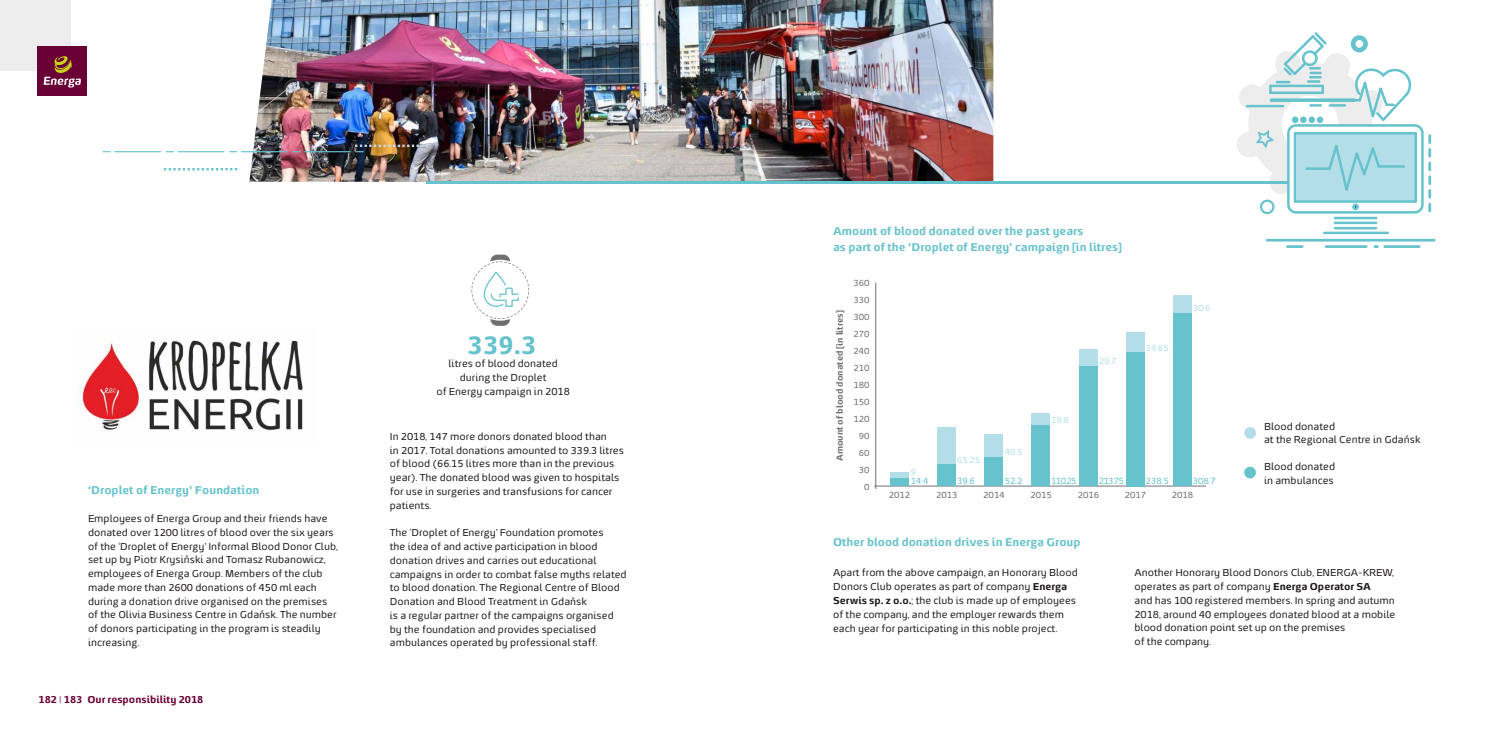
<style>
.page{position:relative;width:1489px;height:745px;background:#fff}
.page>*{position:absolute;margin:0;border:0;box-sizing:border-box;transform-origin:0 0}
.t1{font:700 25.12px "Energa";color:#66c2cc}
.t2{font:700 11.25px/15.9px "Energa";color:#66c2cc}
.t3{font:10px/13.8px "Energa";color:#1c171c}
.t4{font:700 10px "Energa";color:#690036}
.t5{font:8.75px/16.9px "Energa";color:#707073;text-align:right}
.t6{font:8.75px "Energa";color:#66c2cc}
.t7{font:700 8.75px "Energa";color:#707073}
.t8{font:8.75px "Energa";color:#b3dee8}
.s1{font-weight:700}
</style>
<div class="page">
<div style="left:0;top:0;width:70px;height:71px;background:#ededed"></div>
<div style="left:38px;top:46px;width:49px;height:49px;background:#690036"></div>
<svg style="left:44px;top:56px;width:37px;height:31px"></svg>
<hr style="left:875px;top:282px;width:1px;height:206px;background:#707073">
<hr style="left:874px;top:485px;width:331px;height:1px;background:#707073">
<div style="left:1172px;top:312px;width:19px;height:173px;background:#66c2cc"></div>
<div style="left:1172px;top:295px;width:19px;height:17px;background:#b3dee8"></div>
<div style="left:1125px;top:352px;width:19px;height:133px;background:#66c2cc"></div>
<div style="left:1125px;top:332px;width:19px;height:20px;background:#b3dee8"></div>
<div style="left:1078px;top:365px;width:19px;height:120px;background:#66c2cc"></div>
<div style="left:1078px;top:349px;width:19px;height:16px;background:#b3dee8"></div>
<div style="left:1031px;top:424px;width:19px;height:61px;background:#66c2cc"></div>
<div style="left:1031px;top:412px;width:19px;height:12px;background:#b3dee8"></div>
<div style="left:984px;top:456px;width:18px;height:29px;background:#66c2cc"></div>
<div style="left:984px;top:434px;width:18px;height:22px;background:#b3dee8"></div>
<div style="left:937px;top:464px;width:18px;height:21px;background:#66c2cc"></div>
<div style="left:937px;top:427px;width:18px;height:37px;background:#b3dee8"></div>
<div style="left:890px;top:478px;width:18px;height:7px;background:#66c2cc"></div>
<div style="left:890px;top:472px;width:18px;height:6px;background:#b3dee8"></div>
<div style="left:1244px;top:427px;width:11px;height:11px;background:#b3dee8;border-radius:50%"></div>
<div style="left:1244px;top:466px;width:11px;height:12px;background:#66c2cc;border-radius:50%"></div>
<img style="left:249px;top:0;width:744px;height:182px">
<svg style="left:164px;top:168px;width:73px;height:2px"></svg>
<hr style="left:1265px;top:239px;width:170px;height:2px;background:#66c2cc">
<hr style="left:1285px;top:245px;width:18px;height:3px;background:#66c2cc">
<hr style="left:1324px;top:245px;width:43px;height:3px;background:#66c2cc">
<svg style="left:1373px;top:245px;width:5px;height:3px"></svg>
<hr style="left:1383px;top:245px;width:37px;height:3px;background:#66c2cc">
<svg style="left:1288px;top:126px;width:134px;height:87px"></svg>
<hr style="left:1334px;top:221px;width:41px;height:3px;background:#66c2cc">
<hr style="left:1334px;top:227px;width:41px;height:2px;background:#66c2cc">
<hr style="left:1324px;top:231px;width:63px;height:3px;background:#66c2cc">
<div style="left:1286px;top:124px;width:137px;height:89px;border:2px solid #66c2cc;border-radius:8px"></div>
<svg style="left:1428px;top:134px;width:2px;height:78px"></svg>
<hr style="left:1334px;top:216px;width:41px;height:3px;background:#66c2cc">
<svg style="left:1237px;top:32px;width:175px;height:182px"></svg>
<hr style="left:1378px;top:165px;width:25px;height:3px;background:#66c2cc">
<hr style="left:1294px;top:132px;width:121px;height:2px;background:#66c2cc">
<hr style="left:1294px;top:200px;width:121px;height:3px;background:#66c2cc">
<hr style="left:1414px;top:133px;width:2px;height:68px;background:#66c2cc">
<hr style="left:426px;top:181px;width:862px;height:3px;background:#66c2cc">
<svg style="left:490px;top:254px;width:20px;height:71px"></svg>
<svg style="left:471px;top:261px;width:58px;height:58px"></svg>
<img style="left:78px;top:340px;width:225px;height:91px">
<hr style="left:114px;top:151px;width:47px;height:1px;background:#66c2cc">
<hr style="left:177px;top:151px;width:48px;height:1px;background:#66c2cc">
<hr style="left:241px;top:151px;width:47px;height:1px;background:#66c2cc">
<hr style="left:304px;top:151px;width:47px;height:1px;background:#66c2cc">
<svg style="left:355px;top:144px;width:73px;height:8px"></svg>
<p class="t2" style="left:88px;top:482px;width:173px">‘Droplet of Energy’ Foundation</p>
<p class="t3" style="left:88px;top:512px;width:251px">Employees of Energa Group and their friends have donated over 1200 litres of blood over the six years of the ‘Droplet of Energy’ Informal Blood Donor Club, set up by Piotr Krysiński and Tomasz Rubanowicz, employees of Energa Group. Members of the club made more than 2600 donations of 450 ml each during a donation drive organised on the premises of the Olivia Business Centre in Gdańsk. The number of donors participating in the program is steadily increasing.</p>
<p class="t4" style="left:87px;top:694px;width:117px">Our responsibility 2018</p>
<p class="t4" style="left:39px;top:694px;width:45px">182 | 183</p>
<h1 class="t1" style="left:467px;top:334px;width:71px">339.3</h1>
<p class="t3" style="left:436px;top:357px;width:135px;text-align:center">litres of blood donated during the Droplet<br>of Energy campaign in 2018</p>
<p class="t3" style="left:390px;top:430px;width:235px">In 2018, 147 more donors donated blood than<br>in 2017. Total donations amounted to 339.3 litres of blood (66.15 litres more than in the previous year). The donated blood was given to hospitals for use in surgeries and transfusions for cancer patients.</p>
<p class="t3" style="left:390px;top:526px;width:238px">The ‘Droplet of Energy’ Foundation promotes<br>the idea of and active participation in blood donation drives and carries out educational campaigns in order to combat false myths related to blood donation. The Regional Centre of Blood Donation and Blood Treatment in Gdańsk<br>is a regular partner of the campaigns organised by the foundation and provides specialised ambulances operated by professional staff.</p>
<p class="t2" style="left:833px;top:223px;width:290px">Amount of blood donated over the past years<br>as part of the ‘Droplet of Energy’ campaign [in litres]</p>
<p class="t7" style="left:835px;top:461px;width:152px;rotate:-90deg">Amount of blood donated [in litres]</p>
<p class="t5" style="left:853px;top:275px;width:18px">360<br>330<br>300<br>270<br>240<br>210<br>180<br>150<br>120<br>90<br>60<br>30<br>0</p>
<p class="t8" style="left:910px;top:467px;width:7px">9</p>
<p class="t6" style="left:910px;top:476px;width:19px">14.4</p>
<p class="t8" style="left:957px;top:455px;width:25px">65.25</p>
<p class="t6" style="left:957px;top:476px;width:19px">39.6</p>
<p class="t8" style="left:1004px;top:448px;width:19px">40.5</p>
<p class="t6" style="left:1004px;top:476px;width:19px">52.2</p>
<p class="t8" style="left:1051px;top:416px;width:19px">19.8</p>
<p class="t6" style="left:1051px;top:476px;width:27px">110.25</p>
<p class="t8" style="left:1098px;top:357px;width:19px">29.7</p>
<p class="t8" style="left:1145px;top:343px;width:25px">34.65</p>
<p class="t6" style="left:1098px;top:476px;width:27px">213.75</p>
<p class="t6" style="left:1145px;top:476px;width:25px">238.5</p>
<p class="t8" style="left:1192px;top:303px;width:19px">30.6</p>
<p class="t6" style="left:1192px;top:476px;width:25px">308.7</p>
<p class="t5" style="left:888px;top:486px;width:23px">2012</p>
<p class="t5" style="left:936px;top:486px;width:23px">2013</p>
<p class="t5" style="left:983px;top:486px;width:23px">2014</p>
<p class="t5" style="left:1030px;top:486px;width:23px">2015</p>
<p class="t5" style="left:1077px;top:486px;width:23px">2016</p>
<p class="t5" style="left:1124px;top:486px;width:23px">2017</p>
<p class="t5" style="left:1171px;top:486px;width:23px">2018</p>
<p class="t2" style="left:833px;top:534px;width:249px">Other blood donation drives in Energa Group</p>
<p class="t3" style="left:1263px;top:419px;width:158px">Blood donated<br>at the Regional Centre in Gdańsk</p>
<p class="t3" style="left:1263px;top:459px;width:73px">Blood donated in ambulances</p>
<p class="t3" style="left:833px;top:565px;width:246px">Apart from the above campaign, an Honorary Blood Donors Club operates as part of company <span class="s1">Energa Serwis sp. z o.o.</span>; the club is made up of employees of the company, and the employer rewards them each year for participating in this noble project.</p>
<p class="t3" style="left:1134px;top:565px;width:262px">Another Honorary Blood Donors Club, ENERGA-KREW, operates as part of company <span class="s1">Energa Operator SA<br></span>and has 100 registered members. In spring and autumn 2018, around 40 employees donated blood at a mobile blood donation point set up on the premises<br>of the company.</p>
</div>
